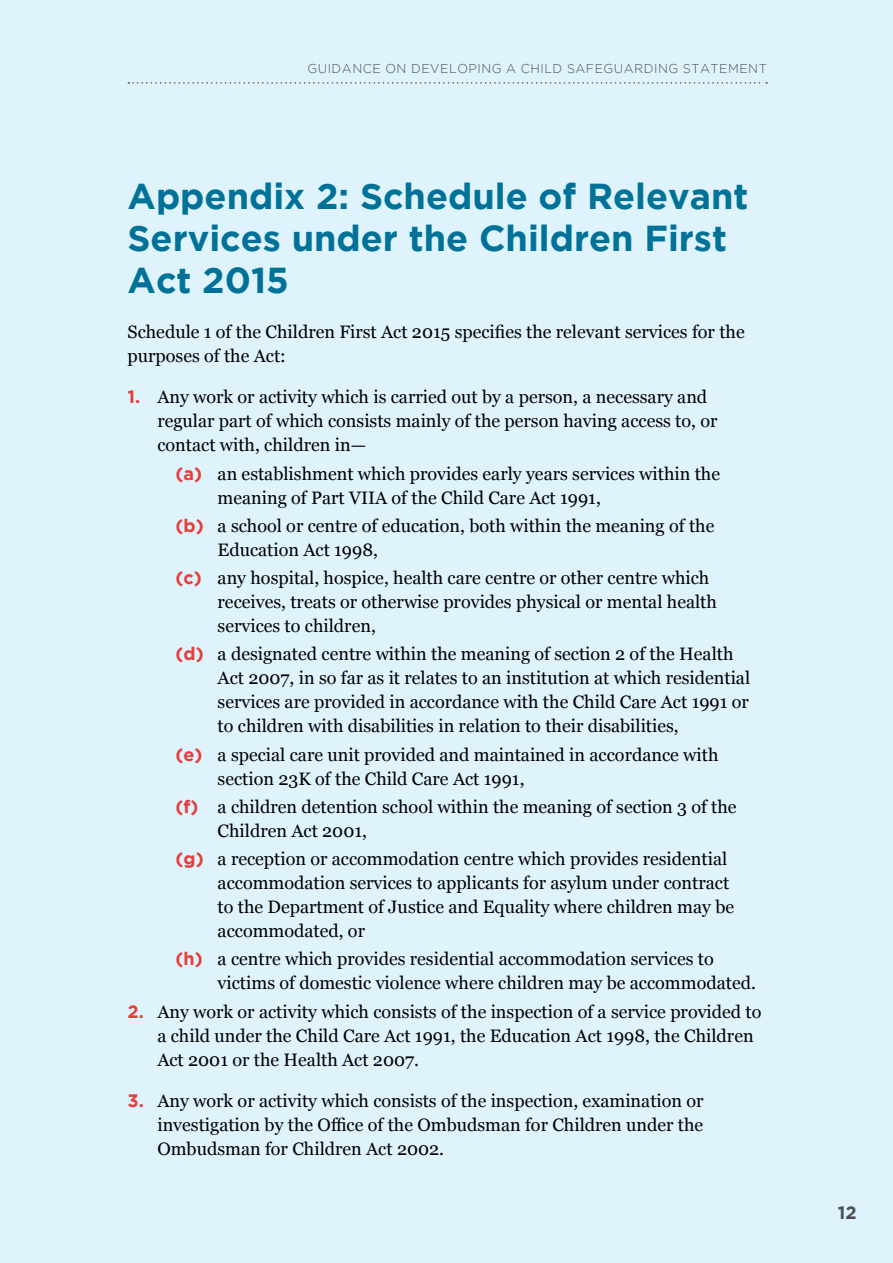
<style>
.page{position:relative;width:893px;height:1263px;background:#dff3fd}
.page>*{position:absolute;margin:0;border:0;box-sizing:border-box;transform-origin:0 0}
.t1{font:700 36px/42px "Gotham";color:#007298}
.t2{font:18px/24px "Georgia";color:#000}
.t3{font:700 18px "Gotham";color:#4b4f52}
.t4{font:300 12.75px "Gotham";letter-spacing:.04em;color:#4b4f52}
.s1{font-family:"Gotham";font-weight:700;color:#e63e38}
</style>
<div class="page">
<svg style="left:128px;top:82px;width:639px;height:2px"></svg>
<p class="t4" style="left:307px;top:62px;width:461px">GUIDANCE ON DEVELOPING A CHILD SAFEGUARDING STATEMENT</p>
<h1 class="t1" style="left:128px;top:174px;width:622px">Appendix 2: Schedule of Relevant<br>Services under the Children First<br>Act 2015</h1>
<p class="t2" style="left:128px;top:319px;width:619px">Schedule 1 of the Children First Act 2015 specifies the relevant services for the purposes of the Act:</p>
<p class="t2" style="left:157px;top:384px;width:562px;text-indent:-30px"><span class="s1">1.</span> Any work or activity which is carried out by a person, a necessary and regular part of which consists mainly of the person having access to, or contact with, children in—</p>
<p class="t2" style="left:218px;top:461px;width:504px;text-indent:-42px"><span class="s1">(a)</span> an establishment which provides early years services within the meaning of Part VIIA of the Child Care Act 1991,</p>
<p class="t2" style="left:218px;top:513px;width:498px;text-indent:-42px"><span class="s1">(b)</span> a school or centre of education, both within the meaning of the<br>Education Act 1998,</p>
<p class="t2" style="left:218px;top:565px;width:501px;text-indent:-42px"><span class="s1">(c)</span> any hospital, hospice, health care centre or other centre which receives, treats or otherwise provides physical or mental health services to children,</p>
<p class="t2" style="left:218px;top:641px;width:534px;text-indent:-42px"><span class="s1">(d)</span> a designated centre within the meaning of section 2 of the Health Act 2007, in so far as it relates to an institution at which residential services are provided in accordance with the Child Care Act 1991 or to children with disabilities in relation to their disabilities,</p>
<p class="t2" style="left:218px;top:742px;width:502px;text-indent:-42px"><span class="s1">(e)</span> a special care unit provided and maintained in accordance with section 23K of the Child Care Act 1991,</p>
<p class="t2" style="left:218px;top:794px;width:521px;text-indent:-42px"><span class="s1">(f)</span> a children detention school within the meaning of section 3 of the<br>Children Act 2001,</p>
<p class="t2" style="left:218px;top:846px;width:518px;text-indent:-42px"><span class="s1">(g)</span> a reception or accommodation centre which provides residential accommodation services to applicants for asylum under contract to the Department of Justice and Equality where children may be accommodated, or</p>
<p class="t2" style="left:218px;top:946px;width:540px;text-indent:-42px"><span class="s1">(h)</span> a centre which provides residential accommodation services to victims of domestic violence where children may be accommodated.</p>
<p class="t2" style="left:157px;top:999px;width:606px;text-indent:-30px"><span class="s1">2.</span> Any work or activity which consists of the inspection of a service provided to a child under the Child Care Act 1991, the Education Act 1998, the Children<br>Act 2001 or the Health Act 2007.</p>
<p class="t2" style="left:157px;top:1088px;width:548px;text-align:justify;text-indent:-30px"><span class="s1">3.</span> Any work or activity which consists of the inspection, examination or investigation by the Office of the Ombudsman for Children under the Ombudsman for Children Act 2002.</p>
<p class="t3" style="left:838px;top:1202px;width:20px">12</p>
</div>
